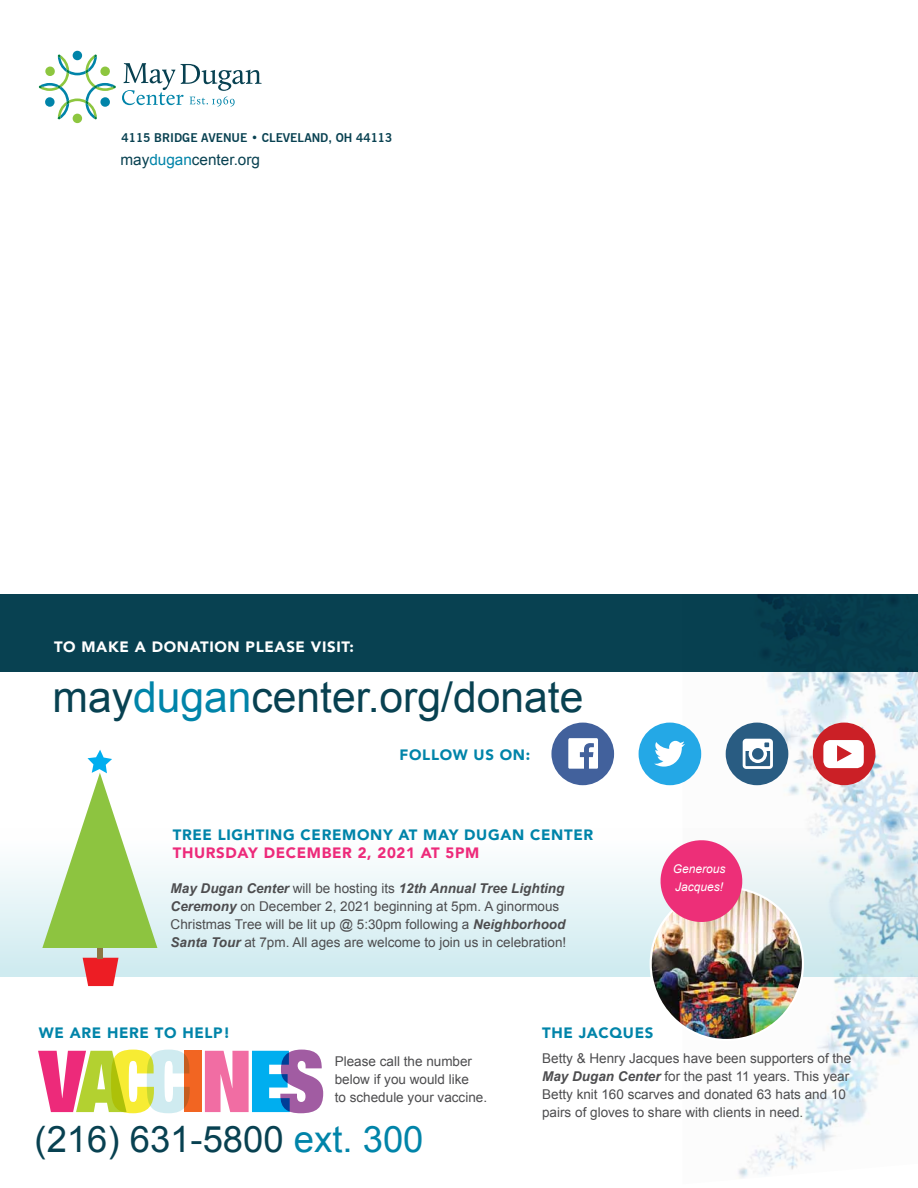
<style>
.page{position:relative;width:918px;height:1188px;background:#fff}
.page>*{position:absolute;margin:0;border:0;box-sizing:border-box;transform-origin:0 0}
.t1{font:900 condensed 85.8px "Helvetica Neue LT Std";letter-spacing:-.11em;color:#ed2a7a}
.t2{font:42.6px "Arial";color:#084151}
.t3{font:36.45px "Arial";color:#084151}
.t4{font:15.3px "Arial";color:#084151}
.t5{font:900 15px "Avenir";letter-spacing:.045em;color:#0084a9}
.t6{font:900 15px "Avenir";letter-spacing:.045em;color:#fff}
.t7{font:900 15px "Avenir";letter-spacing:.045em;color:#ed2a7a}
.t8{font:13.5px/18px "Arial";color:#4d4d4f}
.t9{font:700 12px "News Gothic BT";color:#084151}
.t10{font:italic 12px/18px "Arial";color:#fff}
.s1{color:#0084a9}
.s2{font-weight:700;font-style:italic}
.s3{color:#b3d130}
.s4{color:#f7ec33}
.s5{color:#cfebf0}
.s6{color:#f26522}
.s7{color:#f16da3}
.s8{color:#00aeef}
.s9{color:#a15ca2}
</style>
<div class="page">
<div style="left:0;top:594px;width:918px;height:78px;background:#084151"></div>
<div style="left:0;top:828px;width:918px;height:148px;background:linear-gradient(to bottom,#fff,#ceeaef)"></div>
<svg style="left:122px;top:63px;width:140px;height:44px"></svg>
<div style="left:73px;top:114px;width:9px;height:9px;background:#8dc63f;border-radius:50%"></div>
<div style="left:73px;top:51px;width:9px;height:9px;background:#0084a9;border-radius:50%"></div>
<svg style="left:39px;top:55px;width:77px;height:64px"></svg>
<img style="left:683px;top:594px;width:235px;height:584px">
<svg style="left:83px;top:958px;width:35px;height:28px"></svg>
<div style="left:98px;top:946px;width:5px;height:13px;background:#8c7643"></div>
<svg style="left:42px;top:750px;width:115px;height:198px"></svg>
<div style="left:726px;top:723px;width:62px;height:62px;background:#295c82;border-radius:50%"></div>
<svg style="left:743px;top:739px;width:30px;height:30px"></svg>
<div style="left:639px;top:723px;width:62px;height:62px;background:#24a8e6;border-radius:50%"></div>
<svg style="left:654px;top:741px;width:31px;height:26px"></svg>
<svg style="left:551px;top:723px;width:63px;height:62px"></svg>
<div style="left:813px;top:723px;width:62px;height:62px;background:#cb2026;border-radius:50%"></div>
<div style="left:823px;top:740px;width:41px;height:28px;background:#fff;border-radius:7px"></div>
<svg style="left:837px;top:745px;width:15px;height:17px"></svg>
<img style="left:651px;top:888px;width:152px;height:152px;border-radius:76px">
<svg style="left:658px;top:838px;width:86px;height:86px;background:#e69"></svg>
<p class="t9" style="left:122px;top:130px;width:272px">4115 BRIDGE AVENUE • CLEVELAND, OH 44113</p>
<p class="t4" style="left:120px;top:150px;width:141px">may<span class="s1">dugan</span>center.org</p>
<p class="t6" style="left:54px;top:634px;width:40px">TO MAKE</p>
<p class="t6" style="left:135px;top:634px;width:221px">A DONATION PLEASE VISIT:</p>
<h2 class="t2" style="left:52px;top:669px;width:532px">may<span class="s1">dugan</span>center.org/donate</h2>
<p class="t5" style="left:400px;top:742px;width:132px">FOLLOW US ON:</p>
<p class="t5" style="left:173px;top:822px;width:421px">TREE LIGHTI NG CEREMONY AT MAY DUGAN CENTER</p>
<p class="t7" style="left:173px;top:840px;width:308px">THURSDAY DECEMBER 2, 2021 AT 5PM</p>
<p class="t8" style="left:171px;top:880px;width:397px"><span class="s2">May Dugan Center</span> will be hosting its <span class="s2">12th Annual Tree Lighting Ceremony</span> on December 2, 2021 beginning at 5pm. A ginormous Christmas Tree will be lit up @ 5:30pm following a <span class="s2">Neighborhood Santa Tour</span> at 7pm. All ages are welcome to join us in celebration!</p>
<p class="t10" style="left:673px;top:860px;width:54px">Generous<br>Jacques!</p>
<p class="t5" style="left:39px;top:1020px;width:193px">WE ARE HERE TO HELP!</p>
<h1 class="t1" style="left:39px;top:1027px;width:287px">V<span class="s3">A</span><span class="s4">C</span><span class="s5">C</span><span class="s6">I</span><span class="s7">N</span><span class="s8">E</span><span class="s9">S</span></h1>
<p class="t8" style="left:335px;top:1052px;width:154px">Please call the number below if you would like<br>to schedule your vaccine.</p>
<h3 class="t3" style="left:35px;top:1116px;width:391px">(216) 631-5800 <span class="s1">ext. 300</span></h3>
<p class="t5" style="left:542px;top:1020px;width:92px">THE JACQUES</p>
<p class="t8" style="left:542px;top:1050px;width:311px">Betty &amp; Henry Jacques have been supporters of the <span class="s2">May Dugan Center</span> for the past 11 years. This year Betty knit 160 scarves and donated 63 hats and 10 pairs of gloves to share with clients in need.</p>
</div>
